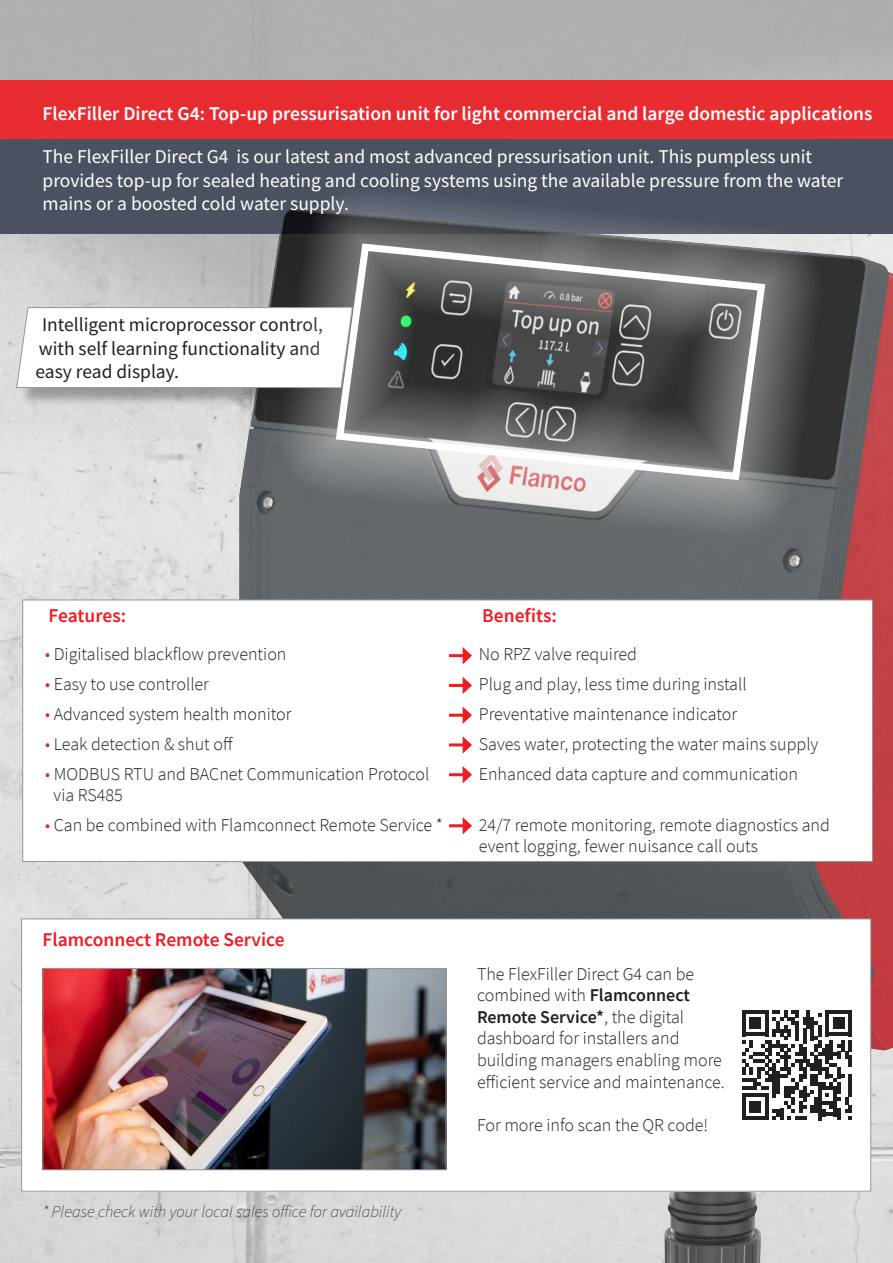
<style>
.page{position:relative;width:893px;height:1263px;background:#fff}
.page>*{position:absolute;margin:0;border:0;box-sizing:border-box;transform-origin:0 0}
.bodytext{font:19.5px/23.4px "Source Sans Pro";color:#fff}
.t1{font:600 19.5px "Source Sans Pro";color:#fff}
.t2{font:19.5px/23.4px "Source Sans Pro";color:#231f20;text-align:justify}
.t3{font:600 19.5px "Source Sans Pro";color:#ee1d23}
.t4{font:300 18px/21.6px "Source Sans Pro";color:#231f20}
.t5{font:italic 200 16.5px "Source Sans Pro";color:#231f20}
.s1{color:#ee1d23}
.s2{font-weight:600}
</style>
<div class="page">
<img style="left:0;top:0;width:893px;height:1263px">
<div style="left:0;top:81px;width:893px;height:106px;background:#e72c31"></div>
<div style="left:0;top:140px;width:893px;height:94px;background:#4b5161"></div>
<img style="left:239px;top:234px;width:654px;height:1029px">
<div style="left:22px;top:919px;width:849px;height:272px;background:#fff"></div>
<svg style="left:742px;top:1010px;width:110px;height:110px"></svg>
<div style="left:19px;top:309px;width:352px;height:98px;background:#231f20;opacity:.35"></div>
<svg style="left:16px;top:307px;width:253px;height:81px"></svg>
<svg style="left:269px;top:195px;width:563px;height:350px"></svg>
<svg style="left:332px;top:240px;width:437px;height:244px;background:#757574"></svg>
<img style="left:44px;top:970px;width:400px;height:198px">
<div style="left:42px;top:968px;width:404px;height:202px;border:1px solid #939598"></div>
<div style="left:22px;top:600px;width:851px;height:262px;background:#fff;border:1px solid #939598"></div>
<hr style="left:449px;top:654px;width:16px;height:3px;background:#ee1d23">
<svg style="left:463px;top:647px;width:9px;height:17px"></svg>
<hr style="left:449px;top:684px;width:16px;height:3px;background:#ee1d23">
<svg style="left:463px;top:677px;width:9px;height:17px"></svg>
<hr style="left:449px;top:714px;width:16px;height:3px;background:#ee1d23">
<svg style="left:463px;top:707px;width:9px;height:17px"></svg>
<hr style="left:449px;top:743px;width:16px;height:3px;background:#ee1d23">
<svg style="left:463px;top:736px;width:9px;height:18px"></svg>
<hr style="left:449px;top:773px;width:16px;height:3px;background:#ee1d23">
<svg style="left:463px;top:766px;width:9px;height:17px"></svg>
<hr style="left:449px;top:824px;width:16px;height:3px;background:#ee1d23">
<svg style="left:463px;top:817px;width:9px;height:17px"></svg>
<p class="t1" style="left:43px;top:101px;width:832px">FlexFiller Direct G4: Top-up pressurisation unit for light commercial and large domestic applications</p>
<p class="bodytext" style="left:43px;top:145px;width:802px">The FlexFiller Direct G4 is our latest and most advanced pressurisation unit. This pumpless unit provides top-up for sealed heating and cooling systems using the available pressure from the water mains or a boosted cold water supply.</p>
<p class="t2" style="left:35px;top:313px;width:289px;text-indent:7px">Intelligent microprocessor control, with self learning functionality and easy read display.</p>
<p class="t3" style="left:49px;top:602px;width:79px">Features:</p>
<p class="t3" style="left:482px;top:602px;width:76px">Benefits:</p>
<p class="t4" style="left:45px;top:644px;width:243px"><span class="s1">•</span> Digitalised blackflow prevention</p>
<p class="t4" style="left:479px;top:644px;width:160px">No RPZ valve required</p>
<p class="t4" style="left:45px;top:673px;width:165px"><span class="s1">•</span> Easy to use controller</p>
<p class="t4" style="left:479px;top:673px;width:269px">Plug and play, less time during install</p>
<p class="t4" style="left:45px;top:703px;width:248px"><span class="s1">•</span> Advanced system health monitor</p>
<p class="t4" style="left:479px;top:703px;width:260px">Preventative maintenance indicator</p>
<p class="t4" style="left:45px;top:733px;width:190px"><span class="s1">•</span> Leak detection &amp; shut off</p>
<p class="t4" style="left:479px;top:733px;width:341px">Saves water, protecting the water mains supply</p>
<p class="t4" style="left:54px;top:763px;width:377px;text-indent:-9px"><span class="s1">•</span> MODBUS RTU and BACnet Communication Protocol via RS485</p>
<p class="t4" style="left:479px;top:763px;width:321px">Enhanced data capture and communication</p>
<p class="t4" style="left:45px;top:814px;width:399px"><span class="s1">•</span> Can be combined with Flamconnect Remote Service *</p>
<p class="t4" style="left:479px;top:814px;width:353px">24/7 remote monitoring, remote diagnostics and</p>
<p class="t4" style="left:479px;top:835px;width:281px">event logging, fewer nuisance call outs</p>
<p class="t3" style="left:43px;top:927px;width:244px">Flamconnect Remote Service</p>
<p class="t5" style="left:43px;top:1200px;width:360px">* Please check with your local sales office for availability</p>
<p class="t4" style="left:477px;top:963px;width:249px">The FlexFiller Direct G4 can be combined with <span class="s2">Flamconnect<br>Remote Service*</span>, the digital dashboard for installers and building managers enabling more efficient service and maintenance.</p>
<p class="t4" style="left:477px;top:1114px;width:233px">For more info scan the QR code!</p>
</div>
